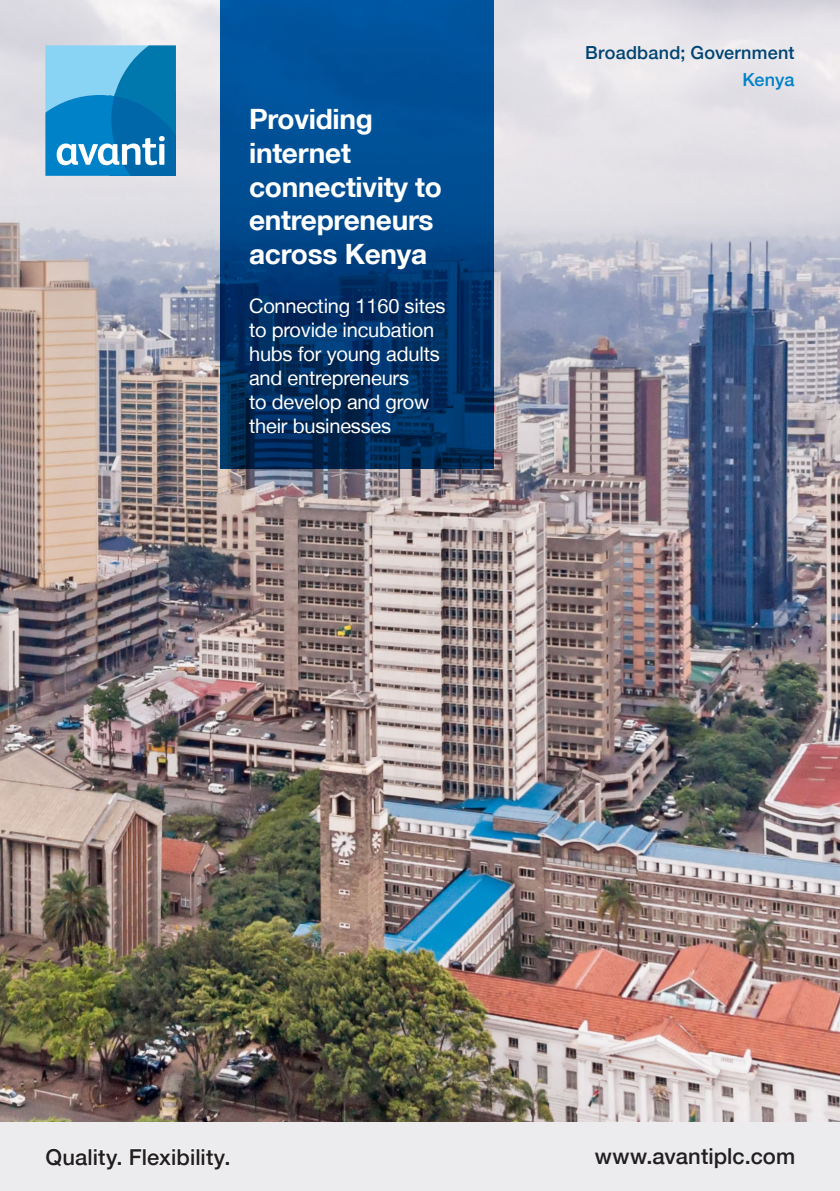
<style>
.page{position:relative;width:840px;height:1191px;background:#fff}
.page>*{position:absolute;margin:0;border:0;box-sizing:border-box;transform-origin:0 0}
.t1{font:700 28px/33.6px "Helvetica Neue LT";letter-spacing:-.01em;color:#fff}
.t2{font:500 22px "Helvetica Neue LT";letter-spacing:.005em;color:#231f20}
.t3{font:20px/24px "Helvetica Neue LT";letter-spacing:-.01em;color:#fff}
.page_number{font:500 18px "Helvetica Neue LT";letter-spacing:.01em;color:#004473}
.page_number-2{font:500 18px "Helvetica Neue LT";color:#0082c8}
</style>
<div class="page">
<img style="left:0;top:0;width:839px;height:1123px">
<svg style="left:45px;top:45px;width:131px;height:131px;background:#3799cc"></svg>
<div style="left:0;top:1123px;width:839px;height:68px;background:#ececee"></div>
<svg style="left:46px;top:1148px;width:75px;height:22px"></svg>
<svg style="left:130px;top:1149px;width:99px;height:21px"></svg>
<svg style="left:221px;top:0;width:272px;height:469px;background:#00407e"></svg>
<p class="t1" style="left:249px;top:102px;width:194px">Providing internet connectivity to entrepreneurs across Kenya</p>
<p class="t3" style="left:249px;top:293px;width:198px">Connecting 1160 sites to provide incubation hubs for young adults and entrepreneurs<br>to develop and grow their businesses</p>
<p class="page_number" style="left:585px;top:42px;width:211px">Broadband; Government</p>
<p class="page_number-2" style="left:742px;top:69px;width:54px">Kenya</p>
<p class="t2" style="left:45px;top:1143px;width:186px">Quality. Flexibility.</p>
<p class="t2" style="left:594px;top:1142px;width:202px">www.avantiplc.com</p>
</div>
